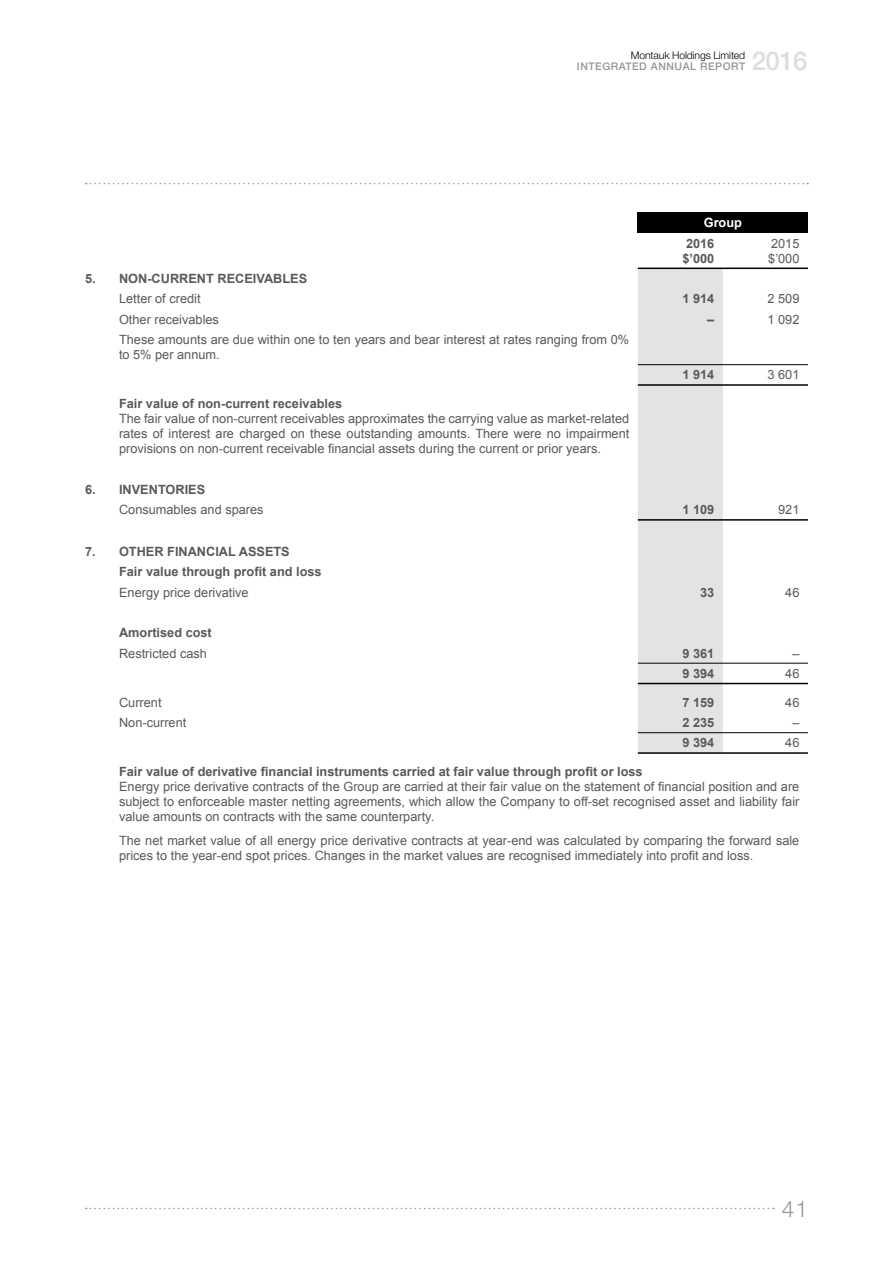
<style>
.page{position:relative;width:893px;height:1263px;background:#fff}
.page>*{position:absolute;margin:0;border:0;box-sizing:border-box;transform-origin:0 0}
.t1{font:500 25.95px "Helvetica Neue LT Std";color:#dcddde}
.t2{font:300 22.5px "Helvetica Neue LT Std";color:#939598}
.t3{font:12.75px/15px "Arial";color:#58595b}
.t4{font:700 12.75px/15px "Arial";color:#58595b}
.t5{font:700 12.75px "Arial";color:#fff}
.t6{font:300 10.5px "Helvetica Neue LT Std";letter-spacing:-.015em;color:#000}
.t7{font:500 10.5px "Helvetica Neue LT Std";letter-spacing:.05em;color:#939598}
</style>
<div class="page">
<div style="left:638px;top:213px;width:170px;height:20px;background:#000"></div>
<svg style="left:638px;top:269px;width:170px;height:483px"></svg>
<hr style="left:638px;top:519px;width:85px;height:2px;background:#000">
<hr style="left:723px;top:519px;width:85px;height:2px;background:#000">
<hr style="left:638px;top:364px;width:85px;height:1px;background:#000">
<hr style="left:723px;top:364px;width:85px;height:1px;background:#000">
<hr style="left:638px;top:384px;width:85px;height:2px;background:#000">
<hr style="left:723px;top:384px;width:85px;height:2px;background:#000">
<hr style="left:638px;top:732px;width:85px;height:1px;background:#000">
<hr style="left:723px;top:732px;width:85px;height:1px;background:#000">
<hr style="left:638px;top:752px;width:85px;height:2px;background:#000">
<hr style="left:723px;top:752px;width:85px;height:2px;background:#000">
<hr style="left:638px;top:663px;width:85px;height:1px;background:#000">
<hr style="left:723px;top:663px;width:85px;height:1px;background:#000">
<hr style="left:638px;top:683px;width:85px;height:1px;background:#000">
<hr style="left:723px;top:683px;width:85px;height:1px;background:#000">
<hr style="left:638px;top:268px;width:85px;height:1px;background:#000">
<hr style="left:723px;top:268px;width:85px;height:1px;background:#000">
<svg style="left:86px;top:183px;width:722px;height:1px"></svg>
<svg style="left:86px;top:1208px;width:688px;height:1px"></svg>
<p class="t6" style="left:631px;top:49px;width:116px">Montauk Holdings Limited</p>
<p class="t7" style="left:577px;top:60px;width:170px">INTEGRATED ANNUAL REPORT</p>
<h1 class="t1" style="left:752px;top:45px;width:57px">2016</h1>
<p class="t5" style="left:704px;top:214px;width:40px">Group</p>
<p class="t4" style="left:682px;top:236px;width:33px">2016 $’000</p>
<p class="t3" style="left:768px;top:236px;width:33px">2015 $’000</p>
<p class="t4" style="left:85px;top:271px;width:224px">5. NON-CURRENT RECEIVABLES</p>
<p class="t3" style="left:119px;top:292px;width:83px">Letter of credit</p>
<p class="t4" style="left:682px;top:292px;width:33px">1 914</p>
<p class="t3" style="left:767px;top:292px;width:33px">2 509</p>
<p class="t3" style="left:119px;top:312px;width:101px">Other receivables</p>
<p class="t4" style="left:707px;top:312px;width:9px">–</p>
<p class="t3" style="left:767px;top:312px;width:33px">1 092</p>
<p class="t3" style="left:119px;top:332px;width:512px">These amounts are due within one to ten years and bear interest at rates ranging from 0% to 5% per annum.</p>
<p class="t4" style="left:682px;top:368px;width:33px">1 914</p>
<p class="t3" style="left:767px;top:368px;width:33px">3 601</p>
<p class="t4" style="left:119px;top:397px;width:225px">Fair value of non-current receivables</p>
<p class="t3" style="left:119px;top:411px;width:512px;text-align:justify">The fair value of non-current receivables approximates the carrying value as market-related rates of interest are charged on these outstanding amounts. There were no impairment provisions on non-current receivable financial assets during the current or prior years.</p>
<p class="t4" style="left:85px;top:482px;width:122px">6. INVENTORIES</p>
<p class="t3" style="left:119px;top:502px;width:146px">Consumables and spares</p>
<p class="t4" style="left:682px;top:503px;width:33px">1 109</p>
<p class="t3" style="left:778px;top:502px;width:23px">921</p>
<p class="t4" style="left:119px;top:542px;width:204px;line-height:20.4px;text-indent:-34px">7. OTHER FINANCIAL ASSETS<br>Fair value through profit and loss</p>
<p class="t3" style="left:119px;top:585px;width:131px">Energy price derivative</p>
<p class="t4" style="left:700px;top:585px;width:16px">33</p>
<p class="t3" style="left:785px;top:585px;width:16px">46</p>
<p class="t4" style="left:119px;top:626px;width:94px">Amortised cost</p>
<p class="t3" style="left:119px;top:646px;width:89px">Restricted cash</p>
<p class="t4" style="left:682px;top:646px;width:33px">9 361</p>
<p class="t3" style="left:792px;top:646px;width:9px">–</p>
<p class="t4" style="left:682px;top:666px;width:33px">9 394</p>
<p class="t3" style="left:785px;top:666px;width:16px">46</p>
<p class="t3" style="left:119px;top:695px;width:44px">Current</p>
<p class="t4" style="left:682px;top:695px;width:33px">7 159</p>
<p class="t3" style="left:785px;top:695px;width:16px">46</p>
<p class="t3" style="left:119px;top:715px;width:69px">Non-current</p>
<p class="t4" style="left:682px;top:715px;width:33px">2 235</p>
<p class="t3" style="left:792px;top:715px;width:9px">–</p>
<p class="t4" style="left:682px;top:736px;width:33px">9 394</p>
<p class="t3" style="left:785px;top:736px;width:16px">46</p>
<p class="t4" style="left:119px;top:765px;width:525px">Fair value of derivative financial instruments carried at fair value through profit or loss</p>
<p class="t3" style="left:119px;top:779px;width:682px;text-align:justify">Energy price derivative contracts of the Group are carried at their fair value on the statement of financial position and are subject to enforceable master netting agreements, which allow the Company to off-set recognised asset and liability fair value amounts on contracts with the same counterparty.</p>
<p class="t3" style="left:119px;top:833px;width:682px">The net market value of all energy price derivative contracts at year-end was calculated by comparing the forward sale prices to the year-end spot prices. Changes in the market values are recognised immediately into profit and loss.</p>
<h2 class="t2" style="left:782px;top:1195px;width:28px">41</h2>
</div>
